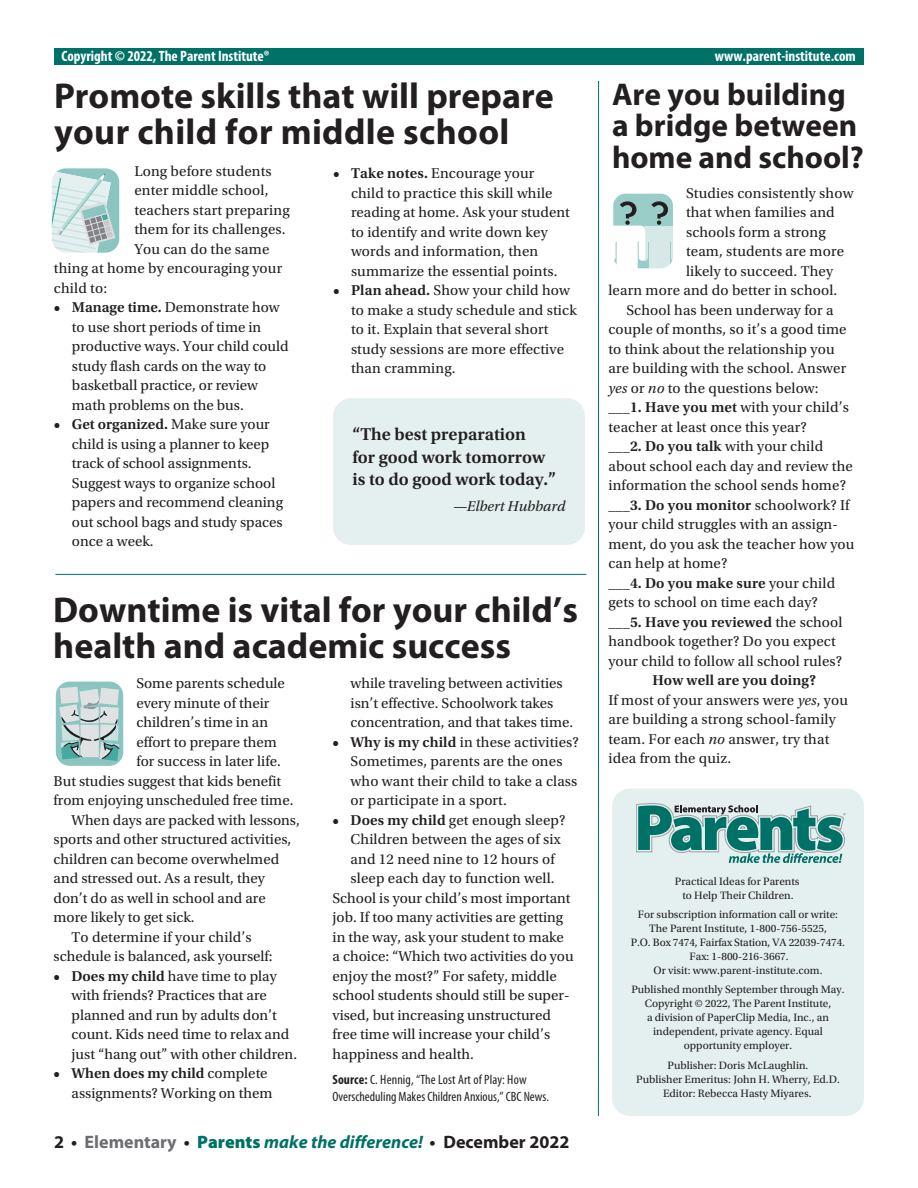
<style>
.page{position:relative;width:918px;height:1188px;background:#fff}
.page>*{position:absolute;margin:0;border:0;box-sizing:border-box;transform-origin:0 0}
.t1{font:700 36px/36px "Myriad Pro";color:#231f20}
.t2{font:700 31.5px/31.5px "Myriad Pro";color:#231f20}
.t3{font:600 18px/22.5px "Utopia Std";color:#231f20}
.t4{font:italic 700 18px "Myriad Pro";color:#007167}
.t5{font:15px/19.5px "Utopia Std";color:#231f20}
.t6{font:600 15px "Utopia Std";letter-spacing:.01em;color:#231f20}
.t7{font:700 condensed 15px "Myriad Pro";color:#fff}
.t8{font:italic 15px "Utopia Std";color:#231f20}
.t9{font:condensed 13.5px/16.5px "Myriad Pro";color:#231f20}
.t10{font:11.25px/14.1px "Utopia Std";color:#231f20;text-align:center}
.s1{font-weight:600}
.s2{font-style:italic}
.s3{font-weight:400}
.s4{font-weight:700}
.s5{font-style:normal;color:#231f20}
.s6{font-style:normal;color:#6c6d70}
.s7{font-weight:900;font-style:normal}
</style>
<div class="page">
<div style="left:612px;top:789px;width:252px;height:327px;background:#e4f0ef;border-radius:18px"></div>
<hr style="left:598px;top:81px;width:1px;height:1035px;background:#007167">
<hr style="left:55px;top:574px;width:531px;height:1px;background:#007167">
<svg style="left:51px;top:168px;width:69px;height:85px;background:#c1dbd8"></svg>
<svg style="left:55px;top:681px;width:69px;height:85px;background:#afcbc9"></svg>
<svg style="left:613px;top:193px;width:60px;height:76px"></svg>
<div style="left:54px;top:49px;width:810px;height:16px;background:#007167"></div>
<div style="left:333px;top:398px;width:252px;height:147px;background:#e4f0ef;border-radius:18px"></div>
<svg style="left:636px;top:803px;width:210px;height:60px"></svg>
<p class="t7" style="left:62px;top:46px;width:210px">Copyright © 2022, The Parent Institute®</p>
<p class="t7" style="left:715px;top:46px;width:142px">www.parent-institute.com</p>
<h1 class="t1" style="left:54px;top:77px;width:501px">Promote skills that will prepare your child for middle school</h1>
<h2 class="t2" style="left:612px;top:77px;width:254px">Are you building a bridge between home and school?</h2>
<p class="t5" style="left:134px;top:161px;width:139px">Long before students</p>
<p class="t5" style="left:134px;top:181px;width:136px">enter middle school,</p>
<p class="t5" style="left:134px;top:200px;width:157px">teachers start preparing</p>
<p class="t5" style="left:134px;top:220px;width:153px">them for its challenges.</p>
<p class="t5" style="left:134px;top:239px;width:137px">You can do the same</p>
<p class="t5" style="left:54px;top:259px;width:230px">thing at home by encouraging your</p>
<p class="t5" style="left:54px;top:278px;width:55px">child to:</p>
<p class="t5" style="left:72px;top:298px;width:218px;text-indent:-18px"><span class="s1">• Manage time.</span> Demonstrate how to use short periods of time in productive ways. Your child could study flash cards on the way to basketball practice, or review math problems on the bus.</p>
<p class="t5" style="left:72px;top:415px;width:213px;text-indent:-18px"><span class="s1">• Get organized.</span> Make sure your child is using a planner to keep track of school assignments.<br>Suggest ways to organize school papers and recommend cleaning out school bags and study spaces once a week.</p>
<p class="t5" style="left:351px;top:164px;width:220px;text-indent:-18px"><span class="s1">• Take notes.</span> Encourage your child to practice this skill while reading at home. Ask your student to identify and write down key words and information, then summarize the essential points.</p>
<p class="t5" style="left:351px;top:281px;width:227px;text-indent:-18px"><span class="s1">• Plan ahead.</span> Show your child how to make a study schedule and stick to it. Explain that several short study sessions are more effective than cramming.</p>
<p class="t5" style="left:686px;top:183px;width:169px">Studies consistently show</p>
<p class="t5" style="left:686px;top:203px;width:150px">that when families and</p>
<p class="t5" style="left:686px;top:222px;width:141px">schools form a strong</p>
<p class="t5" style="left:686px;top:242px;width:160px">team, students are more</p>
<p class="t5" style="left:686px;top:261px;width:149px">likely to succeed. They</p>
<p class="t5" style="left:608px;top:281px;width:230px">learn more and do better in school.</p>
<p class="t5" style="left:626px;top:300px;width:209px">School has been underway for a</p>
<p class="t5" style="left:608px;top:320px;width:240px">couple of months, so it’s a good time</p>
<p class="t5" style="left:608px;top:339px;width:228px">to think about the relationship you</p>
<p class="t5" style="left:608px;top:359px;width:239px">are building with the school. Answer</p>
<p class="t5" style="left:608px;top:378px;width:212px"><span class="s2">yes</span> or <span class="s2">no</span> to the questions below:</p>
<p class="t6" style="left:608px;top:399px;width:242px">___1. Have you met <span class="s3">with your child’s</span></p>
<p class="t5" style="left:608px;top:417px;width:200px">teacher at least once this year?</p>
<p class="t6" style="left:608px;top:438px;width:216px">___2. Do you talk <span class="s3">with your child</span></p>
<p class="t5" style="left:608px;top:456px;width:246px">about school each day and review the</p>
<p class="t5" style="left:608px;top:476px;width:239px">information the school sends home?</p>
<p class="t6" style="left:608px;top:496px;width:243px">___3. Do you monitor <span class="s3">schoolwork? If</span></p>
<p class="t5" style="left:608px;top:515px;width:231px">your child struggles with an assign-</p>
<p class="t5" style="left:608px;top:534px;width:248px">ment, do you ask the teacher how you</p>
<p class="t5" style="left:608px;top:554px;width:121px">can help at home?</p>
<p class="t6" style="left:608px;top:574px;width:228px">___4. Do you make sure <span class="s3">your child</span></p>
<p class="t5" style="left:608px;top:593px;width:211px">gets to school on time each day?</p>
<p class="t6" style="left:608px;top:613px;width:236px">___5. Have you reviewed <span class="s3">the school</span></p>
<p class="t5" style="left:608px;top:632px;width:229px">handbook together? Do you expect</p>
<p class="t5" style="left:608px;top:651px;width:235px">your child to follow all school rules?</p>
<p class="t5" style="left:608px;top:671px;width:241px;text-indent:44px"><span class="s1">How well are you doing?<br></span>If most of your answers were <span class="s2">yes</span>, you are building a strong school-family team. For each <span class="s2">no</span> answer, try that idea from the quiz.</p>
<p class="t3" style="left:352px;top:423px;width:205px">“The best preparation<br>for good work tomorrow is to do good work today.”</p>
<p class="t8" style="left:453px;top:498px;width:114px">—Elbert Hubbard</p>
<h1 class="t1" style="left:53px;top:591px;width:526px">Downtime is vital for your child’s health and academic success</h1>
<p class="t5" style="left:351px;top:674px;width:224px">while traveling between activities isn’t effective. Schoolwork takes concentration, and that takes time.</p>
<p class="t5" style="left:351px;top:732px;width:230px;text-indent:-18px"><span class="s1">• Why is my child</span> in these activities?<br>Sometimes, parents are the ones who want their child to take a class or participate in a sport.</p>
<p class="t5" style="left:333px;top:810px;width:234px"><span class="s1">• Does my child</span> get enough sleep?</p>
<p class="t5" style="left:351px;top:830px;width:212px">Children between the ages of six</p>
<p class="t5" style="left:351px;top:849px;width:206px">and 12 need nine to 12 hours of</p>
<p class="t5" style="left:351px;top:869px;width:206px">sleep each day to function well.</p>
<p class="t5" style="left:333px;top:888px;width:240px">School is your child’s most important</p>
<p class="t5" style="left:333px;top:908px;width:232px">job. If too many activities are getting</p>
<p class="t5" style="left:333px;top:927px;width:233px">in the way, ask your student to make</p>
<p class="t5" style="left:333px;top:947px;width:243px">a choice: “Which two activities do you</p>
<p class="t5" style="left:333px;top:966px;width:226px">enjoy the most?” For safety, middle</p>
<p class="t5" style="left:333px;top:986px;width:239px">school students should still be super-</p>
<p class="t5" style="left:333px;top:1005px;width:220px">vised, but increasing unstructured</p>
<p class="t5" style="left:333px;top:1025px;width:219px">free time will increase your child’s</p>
<p class="t5" style="left:333px;top:1044px;width:143px">happiness and health.</p>
<p class="t9" style="left:333px;top:1071px;width:218px"><span class="s4">Source:</span> C. Hennig, “The Lost Art of Play: How<br>Overscheduling Makes Children Anxious,” CBC News.</p>
<p class="t5" style="left:137px;top:674px;width:150px">Some parents schedule</p>
<p class="t5" style="left:137px;top:693px;width:134px">every minute of their</p>
<p class="t5" style="left:137px;top:713px;width:133px">children’s time in an</p>
<p class="t5" style="left:137px;top:732px;width:142px">effort to prepare them</p>
<p class="t5" style="left:137px;top:752px;width:146px">for success in later life.</p>
<p class="t5" style="left:54px;top:771px;width:229px">But studies suggest that kids benefit</p>
<p class="t5" style="left:54px;top:791px;width:241px">from enjoying unscheduled free time.</p>
<p class="t5" style="left:72px;top:810px;width:230px">When days are packed with lessons,</p>
<p class="t5" style="left:54px;top:830px;width:239px">sports and other structured activities,</p>
<p class="t5" style="left:54px;top:849px;width:227px">children can become overwhelmed</p>
<p class="t5" style="left:54px;top:869px;width:213px">and stressed out. As a result, they</p>
<p class="t5" style="left:54px;top:888px;width:214px">don’t do as well in school and are</p>
<p class="t5" style="left:54px;top:908px;width:143px">more likely to get sick.</p>
<p class="t5" style="left:72px;top:927px;width:182px">To determine if your child’s</p>
<p class="t5" style="left:54px;top:947px;width:221px">schedule is balanced, ask yourself:</p>
<p class="t5" style="left:72px;top:966px;width:227px;text-indent:-18px"><span class="s1">• Does my child</span> have time to play with friends? Practices that are planned and run by adults don’t count. Kids need time to relax and just “hang out” with other children.</p>
<p class="t5" style="left:72px;top:1064px;width:202px;text-indent:-18px"><span class="s1">• When does my child</span> complete assignments? Working on them</p>
<p class="t10" style="left:675px;top:874px;width:126px">Practical Ideas for Parents to Help Their Children.</p>
<p class="t10" style="left:631px;top:907px;width:216px">For subscription information call or write:<br>The Parent Institute, 1-800-756-5525,<br>P.O. Box 7474, Fairfax Station, VA 22039-7474.<br>Fax: 1-800-216-3667.<br>Or visit: www.parent-institute.com.</p>
<p class="t10" style="left:631px;top:982px;width:215px">Published monthly September through May.<br>Copyright © 2022, The Parent Institute,<br>a division of PaperClip Media, Inc., an independent, private agency. Equal opportunity employer.</p>
<p class="t10" style="left:636px;top:1059px;width:205px">Publisher: Doris McLaughlin.<br>Publisher Emeritus: John H. Wherry, Ed.D.<br>Editor: Rebecca Hasty Miyares.</p>
<p class="t4" style="left:54px;top:1130px;width:517px"><span class="s5">2 •</span> <span class="s6">Elementary</span> <span class="s5">•</span> <span class="s7">Parents</span> make the difference! <span class="s5">• December 2022</span></p>
</div>
